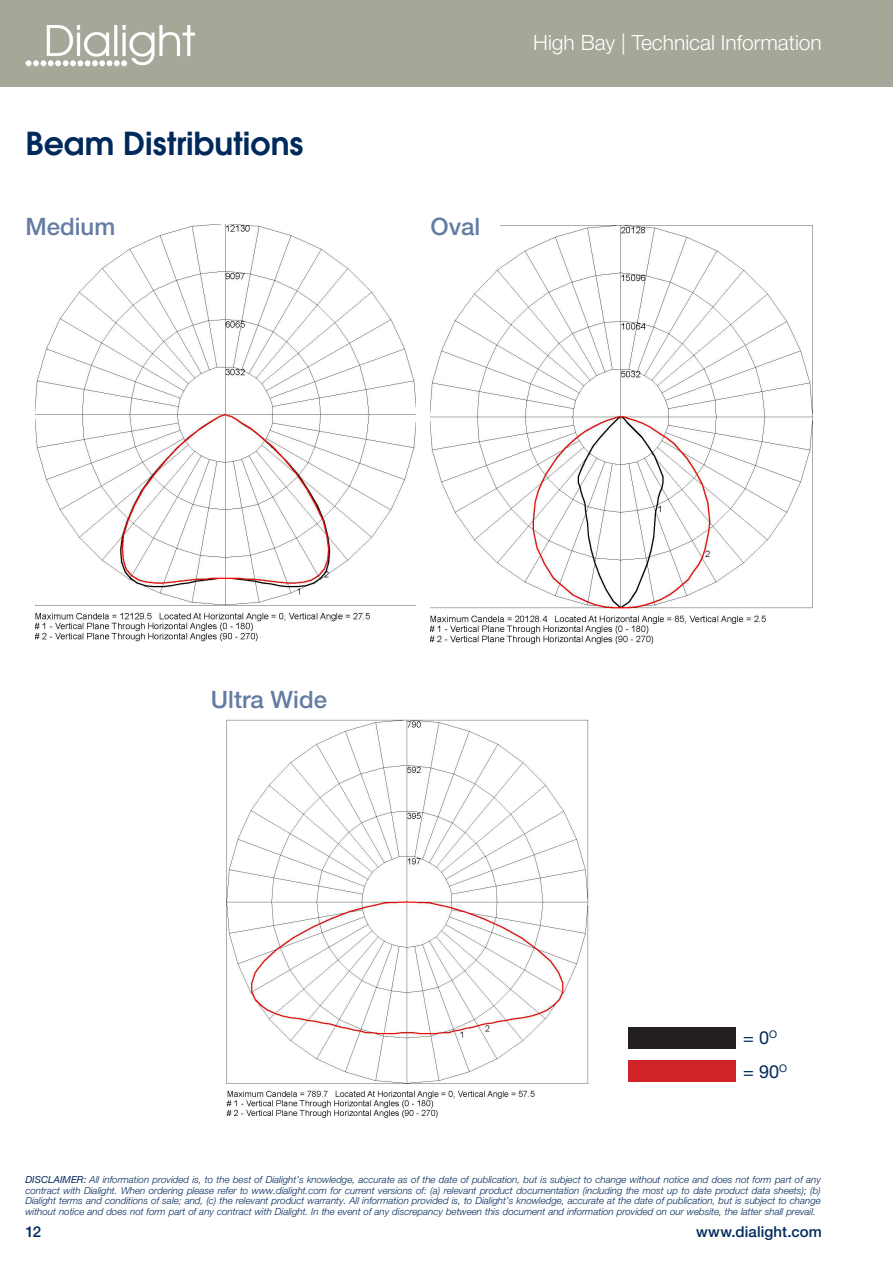
<style>
.page{position:relative;width:893px;height:1263px;background:#fff}
.page>*{position:absolute;margin:0;border:0;box-sizing:border-box;transform-origin:0 0}
.Page_Title{font:600 31.5px "ITC Avant Garde Std";color:#00295c}
.t1{font:500 24px "Helvetica Neue LT Std";color:#647ca4}
.t2{font:300 21px "Helvetica Neue LT Std";color:#fff}
.t3{font:18px "Helvetica Neue LT Std";color:#00295c}
.t4{font:500 15px "Helvetica Neue LT Std";letter-spacing:.005em;color:#00295c}
.t5{font:italic 300 9.75px/10.5px "Helvetica Neue LT Std";color:#00295c;text-align:justify}
.s1{font-weight:400}
</style>
<div class="page">
<img style="left:430px;top:226px;width:382px;height:419px">
<img style="left:35px;top:225px;width:380px;height:417px">
<div style="left:26px;top:212px;width:105px;height:27px;background:#fff"></div>
<div style="left:430px;top:213px;width:70px;height:27px;background:#fff"></div>
<div style="left:0;top:0;width:893px;height:86px;background:#a6a699"></div>
<img style="left:26px;top:26px;width:169px;height:41px">
<div style="left:628px;top:1027px;width:107px;height:22px;background:#231f20"></div>
<div style="left:628px;top:1060px;width:107px;height:22px;background:#d1232a"></div>
<img style="left:226px;top:719px;width:363px;height:399px">
<p class="Page_Title" style="left:26px;top:123px;width:279px">Beam Distributions</p>
<p class="t1" style="left:26px;top:212px;width:91px">Medium</p>
<p class="t1" style="left:430px;top:212px;width:51px">Oval</p>
<p class="t2" style="left:533px;top:30px;width:290px">High Bay | Technical Information</p>
<p class="t1" style="left:211px;top:685px;width:118px">Ultra Wide</p>
<p class="t3" style="left:743px;top:1027px;width:35px">= 0<sup>O</sup></p>
<p class="t3" style="left:743px;top:1061px;width:45px">= 90<sup>O</sup></p>
<p class="t5" style="left:25px;top:1174px;width:797px"><span class="s1">DISCLAIMER:</span> All information provided is, to the best of Dialight’s knowledge, accurate as of the date of publication, but is subject to change without notice and does not form part of any contract with Dialight. When ordering please refer to www.dialight.com for current versions of: (a) relevant product documentation (including the most up to date product data sheets); (b)<br>Dialight terms and conditions of sale; and, (c) the relevant product warranty. All information provided is, to Dialight’s knowledge, accurate at the date of publication, but is subject to change without notice and does not form part of any contract with Dialight. In the event of any discrepancy between this document and information provided on our website, the latter shall prevail.</p>
<p class="t4" style="left:25px;top:1223px;width:17px">12</p>
<p class="t4" style="left:696px;top:1223px;width:127px">www.dialight.com</p>
</div>
